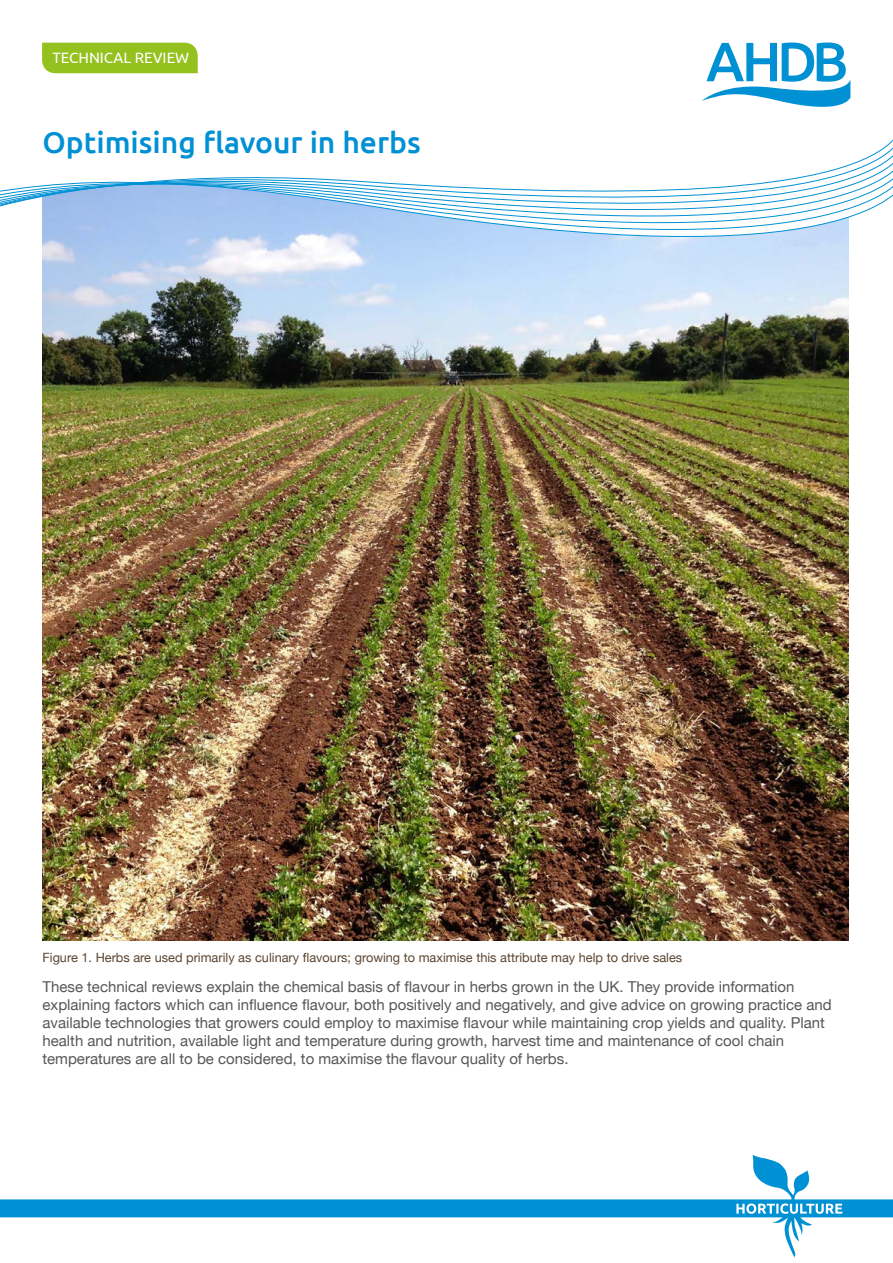
<style>
.page{position:relative;width:893px;height:1263px;background:#fff}
.page>*{position:absolute;margin:0;border:0;box-sizing:border-box;transform-origin:0 0}
.MAIN_TITLE{font:500 30px "Ubuntu";color:#0090d4}
.MAIN_BODY{font:15px/18px "Helvetica Neue";color:#575756}
.FACT_SHEET_TAB{font:15px "Ubuntu";color:#fff}
.MAIN_CAPTION{font:12.75px "Helvetica Neue";color:#5c4530}
</style>
<div class="page">
<svg style="left:0;top:1156px;width:893px;height:101px"></svg>
<img style="left:43px;top:276px;width:806px;height:664px">
<svg style="left:94px;top:1239px;width:12px;height:15px"></svg>
<svg style="left:327px;top:1239px;width:13px;height:15px"></svg>
<svg style="left:561px;top:1239px;width:13px;height:15px"></svg>
<svg style="left:795px;top:1239px;width:13px;height:15px"></svg>
<svg style="left:702px;top:43px;width:148px;height:64px"></svg>
<svg style="left:42px;top:270px;width:807px;height:6px"></svg>
<svg style="left:42px;top:261px;width:807px;height:9px"></svg>
<svg style="left:0;top:139px;width:893px;height:122px"></svg>
<div style="left:42px;top:43px;width:156px;height:30px;background:#95c11f"></div>
<p class="FACT_SHEET_TAB" style="left:53px;top:48px;width:124px">FA TSHEET 18/17</p>
<p class="FACT_SHEET_TAB" style="left:53px;top:48px;width:138px">TECHNICAL REVIEW</p>
<p class="FACT_SHEET_TAB" style="left:135px;top:48px;width:41px">03 8</p>
<p class="MAIN_TITLE" style="left:43px;top:124px;width:380px">Optimising flavour in herbs</p>
<p class="MAIN_CAPTION" style="left:43px;top:948px;width:641px">Figure 1. Herbs are used primarily as culinary flavours; growing to maximise this attribute may help to drive sales</p>
<p class="MAIN_BODY" style="left:43px;top:978px;width:791px">These technical reviews explain the chemical basis of flavour in herbs grown in the UK. They provide information explaining factors which can influence flavour, both positively and negatively, and give advice on growing practice and available technologies that growers could employ to maximise flavour while maintaining crop yields and quality. Plant health and nutrition, available light and temperature during growth, harvest time and maintenance of cool chain temperatures are all to be considered, to maximise the flavour quality of herbs.</p>
</div>
